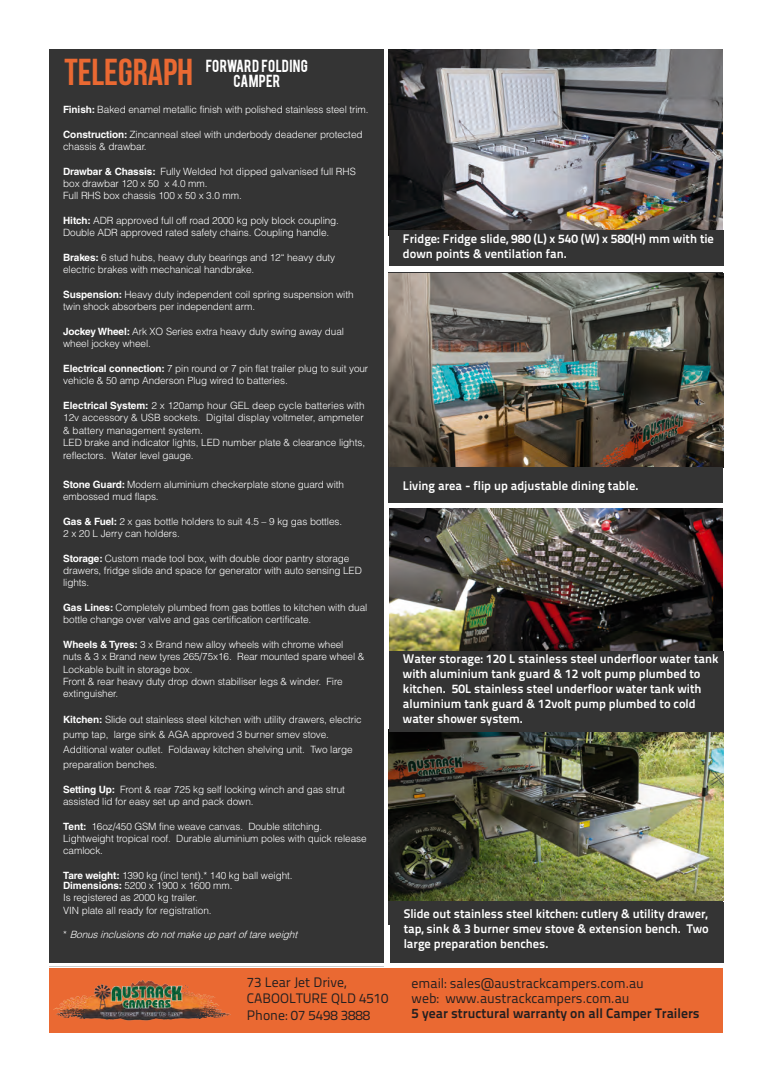
<style>
.page{position:relative;width:773px;height:1081px;background:#fff}
.page>*{position:absolute;margin:0;border:0;box-sizing:border-box;transform-origin:0 0}
.Header_1f_black{font:37.5px "Bebas Neue";color:#ea6932}
.t1{font:13.75px/16.2px "Titillium Text 22 L";color:#231f20}
.t2{font:700 13.75px "Titillium Text 22 L";color:#231f20}
.Header_1f_black-2{font:13.75px/15px "Bebas";letter-spacing:.02em;color:#fff;text-align:center}
.Normal_text_white_co{font:700 12.5px/15px "Titillium Text 22 L";color:#fff}
.Normal_text_white{font:300 10px/12.2px "Helvetica LT Std";letter-spacing:-.01em;color:#fff}
.Normal_text_white-2{font:italic 300 10px "Helvetica LT Std";color:#fff}
.s1{font-weight:700}
.s2{font-style:normal}
</style>
<div class="page">
<div style="left:50px;top:968px;width:672px;height:64px;background:#ea6932"></div>
<div style="left:49px;top:50px;width:334px;height:916px;background:#343434"></div>
<img style="left:389px;top:508px;width:333px;height:143px">
<img style="left:388px;top:273px;width:335px;height:194px">
<img style="left:388px;top:731px;width:335px;height:170px">
<img style="left:388px;top:50px;width:334px;height:185px">
<div style="left:389px;top:230px;width:334px;height:36px;background:#343434"></div>
<div style="left:388px;top:467px;width:335px;height:36px;background:#343434"></div>
<div style="left:388px;top:651px;width:335px;height:80px;background:#343434"></div>
<div style="left:389px;top:902px;width:334px;height:61px;background:#343434"></div>
<hr style="left:40px;top:963px;width:698px;height:3px;background:#fff">
<img style="left:53px;top:966px;width:177px;height:67px">
<p class="Header_1f_black" style="left:64px;top:52px;width:130px">TELEGRAPH</p>
<p class="Header_1f_black-2" style="left:206px;top:58px;width:104px">FORWARD FOLDING<br>CAMPER</p>
<p class="Normal_text_white" style="left:63px;top:103px;width:307px"><span class="s1">Finish:</span> Baked enamel metallic finish with polished stainless steel trim.</p>
<p class="Normal_text_white" style="left:63px;top:128px;width:301px"><span class="s1">Construction:</span> Zincanneal steel with underbody deadener protected chassis &amp; drawbar.</p>
<p class="Normal_text_white" style="left:63px;top:165px;width:294px"><span class="s1">Drawbar &amp; Chassis:</span> Fully Welded hot dipped galvanised full RHS box drawbar 120 x 50 x 4.0 mm.<br>Full RHS box chassis 100 x 50 x 3.0 mm.</p>
<p class="Normal_text_white" style="left:63px;top:214px;width:277px"><span class="s1">Hitch:</span> ADR approved full off road 2000 kg poly block coupling.<br>Double ADR approved rated safety chains. Coupling handle.</p>
<p class="Normal_text_white" style="left:63px;top:251px;width:273px"><span class="s1">Brakes:</span> 6 stud hubs, heavy duty bearings and 12“ heavy duty electric brakes with mechanical handbrake.</p>
<p class="Normal_text_white" style="left:63px;top:288px;width:292px"><span class="s1">Suspension:</span> Heavy duty independent coil spring suspension with twin shock absorbers per independent arm.</p>
<p class="Normal_text_white" style="left:63px;top:325px;width:282px"><span class="s1">Jockey Wheel:</span> Ark XO Series extra heavy duty swing away dual wheel jockey wheel.</p>
<p class="Normal_text_white" style="left:63px;top:362px;width:306px"><span class="s1">Electrical connection:</span> 7 pin round or 7 pin flat trailer plug to suit your vehicle &amp; 50 amp Anderson Plug wired to batteries.</p>
<p class="Normal_text_white" style="left:63px;top:399px;width:303px"><span class="s1">Electrical System:</span> 2 x 120amp hour GEL deep cycle batteries with 12v accessory &amp; USB sockets. Digital display voltmeter, ampmeter &amp; battery management system.<br>LED brake and indicator lights, LED number plate &amp; clearance lights, reflectors. Water level gauge.</p>
<p class="Normal_text_white" style="left:63px;top:478px;width:282px"><span class="s1">Stone Guard:</span> Modern aluminium checkerplate stone guard with embossed mud flaps.</p>
<p class="Normal_text_white" style="left:63px;top:515px;width:280px"><span class="s1">Gas &amp; Fuel:</span> 2 x gas bottle holders to suit 4.5 – 9 kg gas bottles.<br>2 x 20 L Jerry can holders.</p>
<p class="Normal_text_white" style="left:63px;top:552px;width:300px"><span class="s1">Storage:</span> Custom made tool box, with double door pantry storage drawers, fridge slide and space for generator with auto sensing LED lights.</p>
<p class="Normal_text_white" style="left:63px;top:601px;width:306px"><span class="s1">Gas Lines:</span> Completely plumbed from gas bottles to kitchen with dual bottle change over valve and gas certification certificate.</p>
<p class="Normal_text_white" style="left:63px;top:638px;width:303px"><span class="s1">Wheels &amp; Tyres:</span> 3 x Brand new alloy wheels with chrome wheel nuts &amp; 3 x Brand new tyres 265/75x16. Rear mounted spare wheel &amp;<br>Lockable built in storage box.</p>
<p class="Normal_text_white" style="left:63px;top:675px;width:281px">Front &amp; rear heavy duty drop down stabiliser legs &amp; winder. Fire extinguisher.</p>
<p class="Normal_text_white" style="left:63px;top:712px;width:300px;line-height:15px"><span class="s1">Kitchen:</span> Slide out stainless steel kitchen with utility drawers, electric pump tap, large sink &amp; AGA approved 3 burner smev stove.<br>Additional water outlet. Foldaway kitchen shelving unit. Two large preparation benches.</p>
<p class="Normal_text_white" style="left:63px;top:783px;width:283px"><span class="s1">Setting Up:</span> Front &amp; rear 725 kg self locking winch and gas strut assisted lid for easy set up and pack down.</p>
<p class="Normal_text_white" style="left:63px;top:820px;width:305px"><span class="s1">Tent:</span> 16oz/450 GSM fine weave canvas. Double stitching.<br>Lightweight tropical roof. Durable aluminium poles with quick release camlock.</p>
<p class="Normal_text_white" style="left:63px;top:870px;width:231px;line-height:10px"><span class="s1">Tare weight:</span> 1390 kg (incl tent).* 140 kg ball weight.<br><span class="s1">Dimensions:</span> 5200 x 1900 x 1600 mm.</p>
<p class="Normal_text_white" style="left:63px;top:891px;width:136px">Is registered as 2000 kg trailer.</p>
<p class="Normal_text_white" style="left:63px;top:904px;width:150px">VIN plate all ready for registration.</p>
<p class="Normal_text_white-2" style="left:63px;top:928px;width:239px"><span class="s2">*</span> Bonusinclusionsdonotmakeuppartoftareweight</p>
<p class="Normal_text_white_co" style="left:403px;top:230px;width:312px">Fridge: Fridge slide, 980 (L) x 540 (W) x 580(H) mm with tie down points &amp; ventilation fan.</p>
<p class="Normal_text_white_co" style="left:403px;top:477px;width:237px">Living area - flip up adjustable dining table.</p>
<p class="Normal_text_white_co" style="left:403px;top:650px;width:317px">Water storage: 120 L stainless steel underfloor water tank with aluminium tank guard &amp; 12 volt pump plumbed to kitchen. 50L stainless steel underfloor water tank with aluminium tank guard &amp; 12volt pump plumbed to cold water shower system.</p>
<p class="Normal_text_white_co" style="left:403px;top:905px;width:306px;text-align:justify">Slide out stainless steel kitchen: cutlery &amp; utility drawer, tap, sink &amp; 3 burner smev stove &amp; extension bench. Two large preparation benches.</p>
<h2 class="t1" style="left:247px;top:973px;width:143px">73 Lear Jet Drive,<br>CABOOLTURE QLD 4510<br>Phone: 07 5498 3888</h2>
<h2 class="t1" style="left:411px;top:975px;width:234px;line-height:15px">email: sales@austrackcampers.com.au web: www.austrackcampers.com.au</h2>
<h2 class="t2" style="left:411px;top:1003px;width:289px">5 year structural warranty on all Camper Trailers</h2>
</div>
